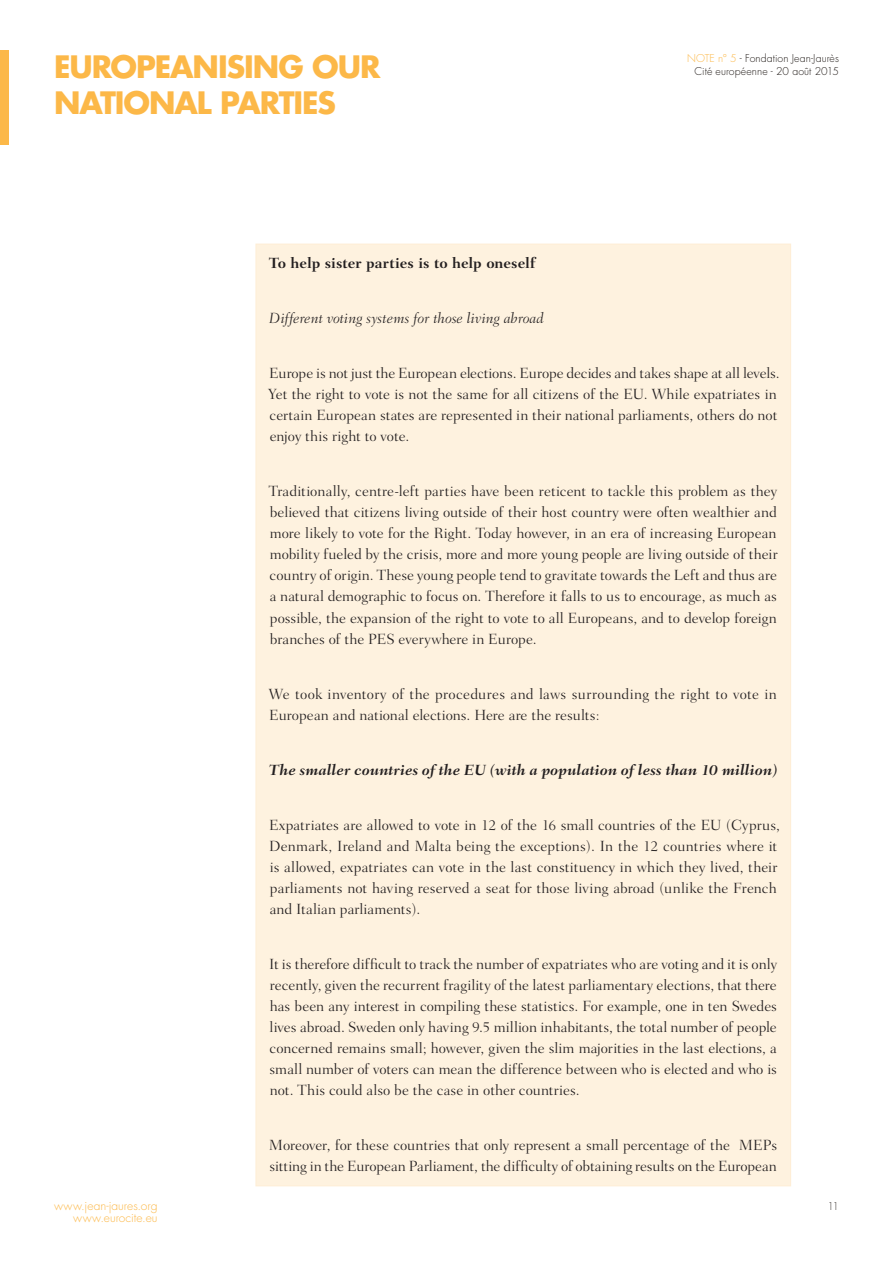
<style>
.page{position:relative;width:893px;height:1264px;background:#fff}
.page>*{position:absolute;margin:0;border:0;box-sizing:border-box;transform-origin:0 0}
.t1{font:700 30px/36px "Futura";letter-spacing:-.035em;color:#fcb848}
.TC_-Texte{font:300 15px/21px "Fairfield LH";color:#231f20}
.TC_-Texte-2{font:italic 700 15px "Fairfield LH";letter-spacing:.005em;color:#231f20}
.TC_-Texte-3{font:italic 300 15px "Fairfield LH";color:#231f20}
.TC_-Texte-4{font:700 15px "Fairfield LH";color:#231f20}
.t2{font:300 12px/12px "Futura";letter-spacing:.005em;color:#fcb848;text-align:right}
.t3{font:300 10.5px/12.6px "Futura";letter-spacing:.01em;color:#241e1b;text-align:right}
.t4{font:300 10.5px "Futura";color:#3e3734}
.s1{color:#fcb848}
</style>
<div class="page">
<div style="left:0;top:50px;width:9px;height:95px;background:#fcb848"></div>
<div style="left:256px;top:244px;width:534px;height:941px;background:#fef2df"></div>
<h1 class="t1" style="left:54px;top:48px;width:328px">EUROPEANISING OUR<br>NATIONAL PARTIES</h1>
<p class="TC_-Texte-4" style="left:269px;top:254px;width:268px">To help sister parties is to help oneself</p>
<p class="TC_-Texte-3" style="left:269px;top:310px;width:276px">Different voting systems for those living abroad</p>
<p class="t3" style="left:687px;top:52px;width:153px"><span class="s1">NOTE n° 5</span> - Fondation Jean-Jaurès<br>Cité européenne - 20 août 2015</p>
<p class="TC_-Texte" style="left:268px;top:363px;width:512px">Europe is not just the European elections. Europe decides and takes shape at all levels.<br>Yet the right to vote is not the same for all citizens of the EU. While expatriates in certain European states are represented in their national parliaments, others do not enjoy this right to vote.</p>
<p class="TC_-Texte" style="left:269px;top:481px;width:510px;text-align:justify">Traditionally, centre-left parties have been reticent to tackle this problem as they believed that citizens living outside of their host country were often wealthier and more likely to vote for the Right. Today however, in an era of increasing European mobility fueled by the crisis, more and more young people are living outside of their country of origin. These young people tend to gravitate towards the Left and thus are a natural demographic to focus on. Therefore it falls to us to encourage, as much as possible, the expansion of the right to vote to all Europeans, and to develop foreign branches of the PES everywhere in Europe.</p>
<p class="TC_-Texte" style="left:269px;top:683px;width:509px">We took inventory of the procedures and laws surrounding the right to vote in<br>European and national elections. Here are the results:</p>
<p class="TC_-Texte-2" style="left:269px;top:760px;width:510px">The smaller countries of the EU (with a population of less than 10 million)</p>
<p class="TC_-Texte" style="left:269px;top:814px;width:512px">Expatriates are allowed to vote in 12 of the 16 small countries of the EU (Cyprus, Denmark, Ireland and Malta being the exceptions). In the 12 countries where it is allowed, expatriates can vote in the last constituency in which they lived, their parliaments not having reserved a seat for those living abroad (unlike the French and Italian parliaments).</p>
<p class="TC_-Texte" style="left:269px;top:953px;width:509px;text-align:justify">It is therefore difficult to track the number of expatriates who are voting and it is only recently, given the recurrent fragility of the latest parliamentary elections, that there has been any interest in compiling these statistics. For example, one in ten Swedes lives abroad. Sweden only having 9.5 million inhabitants, the total number of people concerned remains small; however, given the slim majorities in the last elections, a small number of voters can mean the difference between who is elected and who is not. This could also be the case in other countries.</p>
<p class="t2" style="left:54px;top:1199px;width:105px">www.jean-jaures.org www.eurocite.eu</p>
<p class="TC_-Texte" style="left:269px;top:1134px;width:509px">Moreover, for these countries that only represent a small percentage of the MEPs sitting in the European Parliament, the difficulty of obtaining results on the European</p>
<p class="t4" style="left:827px;top:1198px;width:13px">11</p>
</div>
